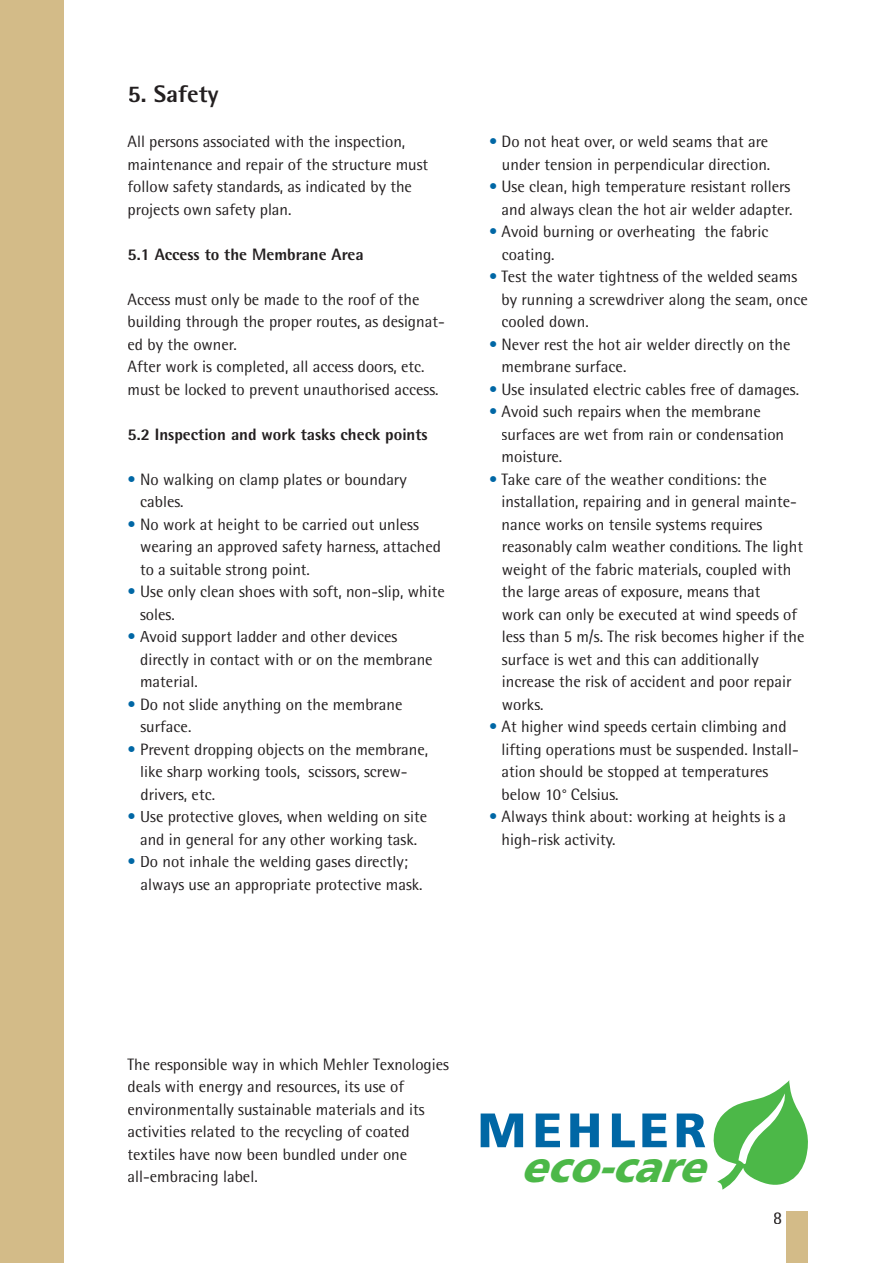
<style>
.page{position:relative;width:893px;height:1263px;background:#fff}
.page>*{position:absolute;margin:0;border:0;box-sizing:border-box;transform-origin:0 0}
.t1{font:italic 900 43.2px "Frutiger LT";color:#4cb848}
.t2{font:800 24px "Agfa Rotis Semisans";color:#231f20}
.t3{font:18px "Agfa Rotis Semisans";color:#231f20}
.t4{font:16.5px/22.5px "Agfa Rotis Semisans";color:#231f20}
.t5{font:800 16.5px "Agfa Rotis Semisans";color:#231f20}
.s1{color:#0067a5}
</style>
<div class="page">
<div style="left:0;top:0;width:64px;height:1263px;background:#d3bb88"></div>
<div style="left:787px;top:1212px;width:21px;height:51px;background:#d3bb88"></div>
<svg style="left:481px;top:1113px;width:224px;height:34px"></svg>
<svg style="left:713px;top:1080px;width:95px;height:110px"></svg>
<h2 class="t2" style="left:128px;top:79px;width:92px">5. Safety</h2>
<p class="t4" style="left:128px;top:130px;width:302px">All persons associated with the inspection, maintenance and repair of the structure must follow safety standards, as indicated by the projects own safety plan.</p>
<p class="t5" style="left:128px;top:244px;width:238px">5.1 Access to the Membrane Area</p>
<p class="t4" style="left:128px;top:288px;width:319px">Access must only be made to the roof of the building through the proper routes, as designat&shy;ed by the owner.<br>After work is completed, all access doors, etc. must be locked to prevent unauthorised access.</p>
<p class="t5" style="left:128px;top:424px;width:302px">5.2 Inspection and work tasks check points</p>
<p class="t4" style="left:140px;top:468px;width:268px;text-indent:-13px"><span class="s1">•</span> No walking on clamp plates or boundary cables.</p>
<p class="t4" style="left:140px;top:513px;width:303px;text-indent:-13px"><span class="s1">•</span> No work at height to be carried out unless wearing an approved safety harness, attached to a suitable strong point.</p>
<p class="t4" style="left:140px;top:580px;width:306px;text-indent:-13px"><span class="s1">•</span> Use only clean shoes with soft, non-slip, white soles.</p>
<p class="t4" style="left:140px;top:625px;width:294px;text-indent:-13px"><span class="s1">•</span> Avoid support ladder and other devices directly in contact with or on the membrane material.</p>
<p class="t4" style="left:140px;top:693px;width:263px;text-indent:-13px"><span class="s1">•</span> Do not slide anything on the membrane surface.</p>
<p class="t4" style="left:140px;top:738px;width:290px;text-indent:-13px"><span class="s1">•</span> Prevent dropping objects on the membrane, like sharp working tools, scissors, screw&shy;drivers, etc.</p>
<p class="t4" style="left:128px;top:805px;width:301px;text-align:center"><span class="s1">•</span> Use protective gloves, when welding on site and in general for any other working task.</p>
<p class="t4" style="left:140px;top:850px;width:284px;text-indent:-13px"><span class="s1">•</span> Do not inhale the welding gases directly; always use an appropriate protective mask.</p>
<p class="t4" style="left:489px;top:130px;width:283px;text-align:right"><span class="s1">•</span> Do not heat over, or weld seams that are under tension in perpendicular direction.</p>
<p class="t4" style="left:489px;top:175px;width:305px;text-align:right"><span class="s1">•</span> Use clean, high temperature resistant rollers and always clean the hot air welder adapter.</p>
<p class="t4" style="left:502px;top:220px;width:268px;text-indent:-13px"><span class="s1">•</span> Avoid burning or overheating the fabric coating.</p>
<p class="t4" style="left:502px;top:265px;width:308px;text-indent:-13px"><span class="s1">•</span> Test the water tightness of the welded seams by running a screwdriver along the seam, once cooled down.</p>
<p class="t4" style="left:502px;top:333px;width:290px;text-indent:-13px"><span class="s1">•</span> Never rest the hot air welder directly on the membrane surface.</p>
<p class="t4" style="left:489px;top:378px;width:312px"><span class="s1">•</span> Use insulated electric cables free of damages.</p>
<p class="t4" style="left:502px;top:400px;width:284px;text-indent:-13px"><span class="s1">•</span> Avoid such repairs when the membrane surfaces are wet from rain or condensation moisture.</p>
<p class="t4" style="left:502px;top:468px;width:304px;text-indent:-13px"><span class="s1">•</span> Take care of the weather conditions: the installation, repairing and in general mainte&shy;nance works on tensile systems requires reasonably calm weather conditions. The light weight of the fabric materials, coupled with the large areas of exposure, means that<br>work can only be executed at wind speeds of less than 5 m/s. The risk becomes higher if the surface is wet and this can additionally increase the risk of accident and poor repair works.</p>
<p class="t4" style="left:502px;top:715px;width:299px;text-indent:-13px"><span class="s1">•</span> At higher wind speeds certain climbing and lifting operations must be suspended. Install&shy;ation should be stopped at temperatures below 10° Celsius.</p>
<p class="t4" style="left:502px;top:805px;width:286px;text-indent:-13px"><span class="s1">•</span> Always think about: working at heights is a high-risk activity.</p>
<p class="t4" style="left:128px;top:1052px;width:323px">The responsible way in which Mehler Texnologies deals with energy and resources, its use of environmentally sustainable materials and its activities related to the recycling of coated textiles have now been bundled under one all-embracing label.</p>
<h1 class="t1" style="left:520px;top:1140px;width:204px">eco-care</h1>
<p class="t3" style="left:773px;top:1207px;width:11px">8</p>
</div>
